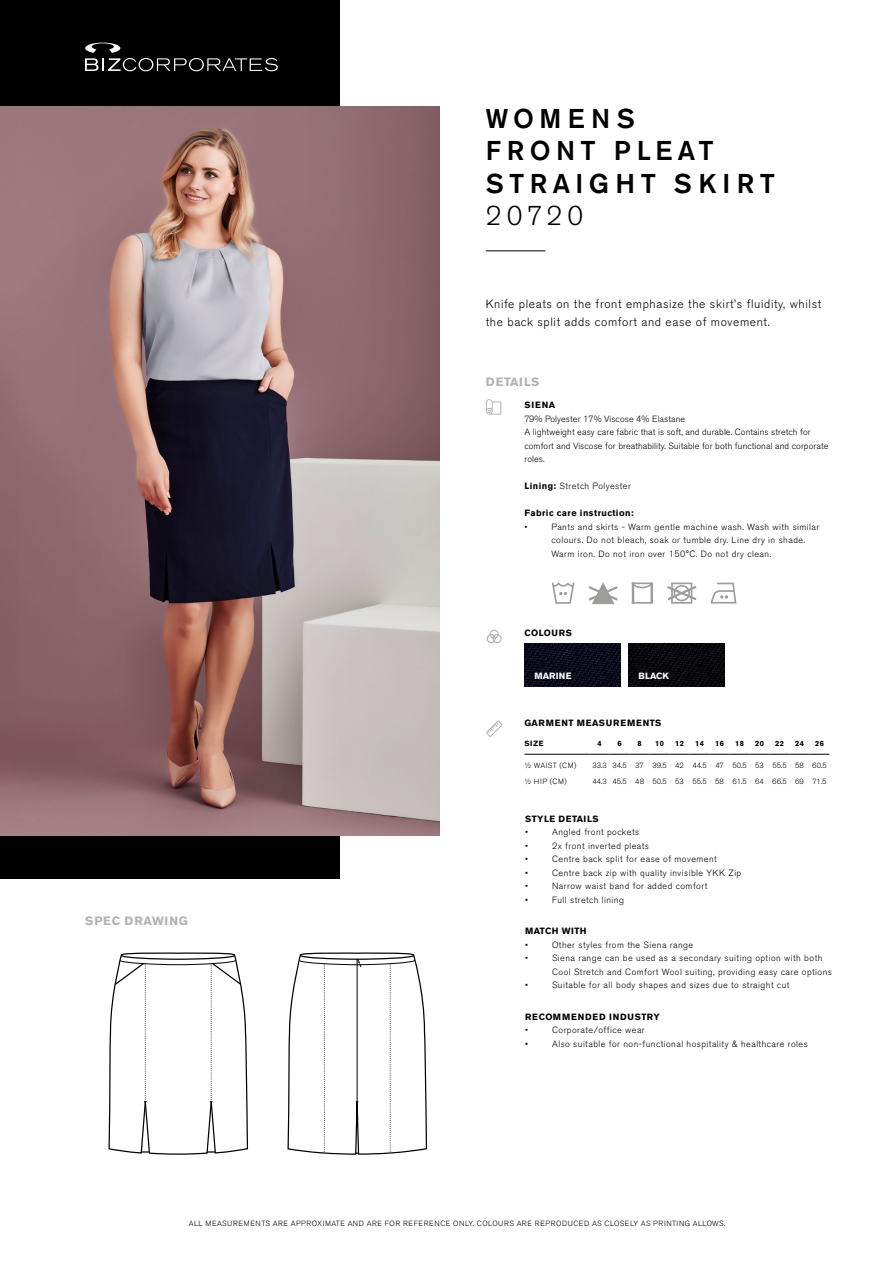
<style>
.page{position:relative;width:893px;height:1263px;background:#fff}
.page>*{position:absolute;margin:0;border:0;box-sizing:border-box;transform-origin:0 0}
.t1{font:500 27px/32.4px "Akzidenz Grotesk BE";letter-spacing:.2em;color:#000}
.t2{font:300 27px "Akzidenz Grotesk BE";letter-spacing:.18em;color:#000}
.t3{font:300 12px/18px "Akzidenz Grotesk BE";letter-spacing:.05em;color:#000}
.t4{font:700 12px "Akzidenz Grotesk BE";letter-spacing:.07em;color:#b3b2b2}
.t5{font:700 12px "Akzidenz Grotesk BE";letter-spacing:.05em;color:#b3b2b2}
.t6{font:300 9px/13.5px "Akzidenz Grotesk BE";letter-spacing:.05em;color:#000}
.t7{font:300 9px/13.5px "Akzidenz Grotesk BE";letter-spacing:.01em;color:#000}
.t8{font:700 9px "Akzidenz Grotesk BE";letter-spacing:.05em;color:#000}
.t9{font:700 9px "Akzidenz Grotesk BE";letter-spacing:.09em;color:#000}
.t10{font:700 9px "Akzidenz Grotesk BE";color:#fff}
.t11{font:300 7.5px "Akzidenz Grotesk BE";letter-spacing:.07em;color:#000}
.t12{font:300 7.5px "Akzidenz Grotesk BE";color:#000}
.t13{font:700 7.5px "Akzidenz Grotesk BE";letter-spacing:.05em;color:#000}
.t14{font:300 7.5px "Akzidenz Grotesk BE";letter-spacing:.05em;color:#000}
.s1{font-weight:700}
</style>
<div class="page">
<div style="left:0;top:0;width:339px;height:878px;background:#000"></div>
<img style="left:0;top:106px;width:440px;height:729px">
<hr style="left:486px;top:250px;width:59px;height:1px;background:#000">
<svg style="left:552px;top:582px;width:23px;height:22px"></svg>
<svg style="left:589px;top:582px;width:29px;height:22px"></svg>
<svg style="left:634px;top:582px;width:16px;height:22px"></svg>
<hr style="left:632px;top:582px;width:2px;height:22px;background:#9d9d9c">
<hr style="left:650px;top:582px;width:3px;height:22px;background:#9d9d9c">
<svg style="left:667px;top:582px;width:29px;height:22px"></svg>
<svg style="left:711px;top:583px;width:25px;height:20px"></svg>
<svg style="left:486px;top:720px;width:17px;height:17px"></svg>
<svg style="left:486px;top:399px;width:15px;height:16px"></svg>
<div style="left:490px;top:629px;width:9px;height:10px;border:1px solid #b3b2b2;border-radius:50%"></div>
<div style="left:492px;top:634px;width:10px;height:9px;border:1px solid #b3b2b2;border-radius:50%"></div>
<div style="left:487px;top:634px;width:9px;height:9px;border:1px solid #b3b2b2;border-radius:50%"></div>
<svg style="left:287px;top:952px;width:140px;height:203px"></svg>
<svg style="left:108px;top:952px;width:141px;height:203px"></svg>
<hr style="left:524px;top:754px;width:66px;height:1px;background:#000">
<svg style="left:590px;top:754px;width:239px;height:1px"></svg>
<svg style="left:85px;top:43px;width:193px;height:28px"></svg>
<img style="left:629px;top:643px;width:96px;height:43px">
<img style="left:525px;top:643px;width:96px;height:43px">
<h1 class="t1" style="left:486px;top:102px;width:291px">WOMENS<br>FRONT PLEAT<br>STRAIGHT SKIRT</h1>
<h1 class="t2" style="left:486px;top:200px;width:99px">20720</h1>
<h2 class="t3" style="left:486px;top:295px;width:337px">Knife pleats on the front emphasize the skirt’s fluidity, whilst the back split adds comfort and ease of movement.</h2>
<h2 class="t5" style="left:486px;top:375px;width:55px">DETAILS</h2>
<p class="t8" style="left:524px;top:400px;width:32px">SIENA</p>
<p class="t7" style="left:524px;top:412px;width:305px">79% Polyester 17% Viscose 4% Elastane<br>A lightweight easy care fabric that is soft, and durable. Contains stretch for comfort and Viscose for breathability. Suitable for both functional and corporate roles.</p>
<p class="t6" style="left:524px;top:479px;width:108px"><span class="s1">Lining:</span> Stretch Polyester</p>
<p class="t8" style="left:524px;top:508px;width:111px">Fabric care instruction:</p>
<p class="t6" style="left:524px;top:520px;width:4px">•</p>
<p class="t6" style="left:551px;top:520px;width:269px">Pants and skirts - Warm gentle machine wash. Wash with similar colours. Do not bleach, soak or tumble dry. Line dry in shade.<br>Warm iron. Do not iron over 150°C. Do not dry clean.</p>
<p class="t8" style="left:524px;top:628px;width:49px">COLOURS</p>
<p class="t10" style="left:534px;top:671px;width:39px">MARINE</p>
<p class="t10" style="left:638px;top:671px;width:32px">BLACK</p>
<h2 class="t4" style="left:85px;top:914px;width:104px">SPEC DRAWING</h2>
<p class="t9" style="left:524px;top:717px;width:139px">GARMENT MEASUREMENTS</p>
<p class="t13" style="left:524px;top:739px;width:21px">SIZE</p>
<p class="t13" style="left:597px;top:739px;width:6px">4</p>
<p class="t13" style="left:617px;top:739px;width:6px">6</p>
<p class="t13" style="left:637px;top:739px;width:6px">8</p>
<p class="t13" style="left:655px;top:739px;width:10px">10</p>
<p class="t13" style="left:675px;top:739px;width:10px">12</p>
<p class="t13" style="left:695px;top:739px;width:10px">14</p>
<p class="t13" style="left:715px;top:739px;width:10px">16</p>
<p class="t13" style="left:735px;top:739px;width:10px">18</p>
<p class="t13" style="left:755px;top:739px;width:10px">20</p>
<p class="t13" style="left:775px;top:739px;width:10px">22</p>
<p class="t13" style="left:795px;top:739px;width:10px">24</p>
<p class="t13" style="left:815px;top:739px;width:10px">26</p>
<p class="t14" style="left:524px;top:761px;width:53px">½ WAIST (CM)</p>
<p class="t12" style="left:592px;top:761px;width:236px">33.3 34.5 37 39.5 42 44.5 47 50.5 53 55.5 58 60.5</p>
<p class="t14" style="left:524px;top:777px;width:44px">½ HIP (CM)</p>
<p class="t12" style="left:592px;top:777px;width:236px">44.3 45.5 48 50.5 53 55.5 58 61.5 64 66.5 69 71.5</p>
<p class="t8" style="left:525px;top:813px;width:75px">STYLE DETAILS</p>
<p class="t6" style="left:525px;top:825px;width:4px">•</p>
<p class="t6" style="left:552px;top:825px;width:89px">Angled front pockets</p>
<p class="t6" style="left:525px;top:839px;width:4px">•</p>
<p class="t6" style="left:552px;top:839px;width:99px">2x front inverted pleats</p>
<p class="t6" style="left:525px;top:852px;width:4px">•</p>
<p class="t6" style="left:552px;top:852px;width:166px">Centre back split for ease of movement</p>
<p class="t6" style="left:525px;top:866px;width:4px">•</p>
<p class="t6" style="left:552px;top:866px;width:191px">Centre back zip with quality invisible YKK Zip</p>
<p class="t6" style="left:525px;top:879px;width:4px">•</p>
<p class="t6" style="left:552px;top:879px;width:157px">Narrow waist band for added comfort</p>
<p class="t6" style="left:525px;top:893px;width:4px">•</p>
<p class="t6" style="left:552px;top:893px;width:73px">Full stretch lining</p>
<p class="t8" style="left:525px;top:926px;width:63px">MATCH WITH</p>
<p class="t6" style="left:525px;top:938px;width:4px">•</p>
<p class="t6" style="left:552px;top:938px;width:143px">Other styles from the Siena range</p>
<p class="t6" style="left:525px;top:951px;width:4px">•</p>
<p class="t6" style="left:552px;top:951px;width:281px">Siena range can be used as a secondary suiting option with both<br>Cool Stretch and Comfort Wool suiting, providing easy care options</p>
<p class="t6" style="left:525px;top:978px;width:4px">•</p>
<p class="t6" style="left:552px;top:978px;width:239px">Suitable for all body shapes and sizes due to straight cut</p>
<p class="t9" style="left:525px;top:1011px;width:136px">RECOMMENDED INDUSTRY</p>
<p class="t6" style="left:525px;top:1023px;width:4px">•</p>
<p class="t6" style="left:552px;top:1023px;width:94px">Corporate/office wear</p>
<p class="t6" style="left:525px;top:1037px;width:4px">•</p>
<p class="t6" style="left:552px;top:1037px;width:257px">Also suitable for non-functional hospitality &amp; healthcare roles</p>
<p class="t11" style="left:189px;top:1219px;width:538px">ALL MEASUREMENTS ARE APPROXIMATE AND ARE FOR REFERENCE ONLY. COLOURS ARE REPRODUCED AS CLOSELY AS PRINTING ALLOWS.</p>
</div>
